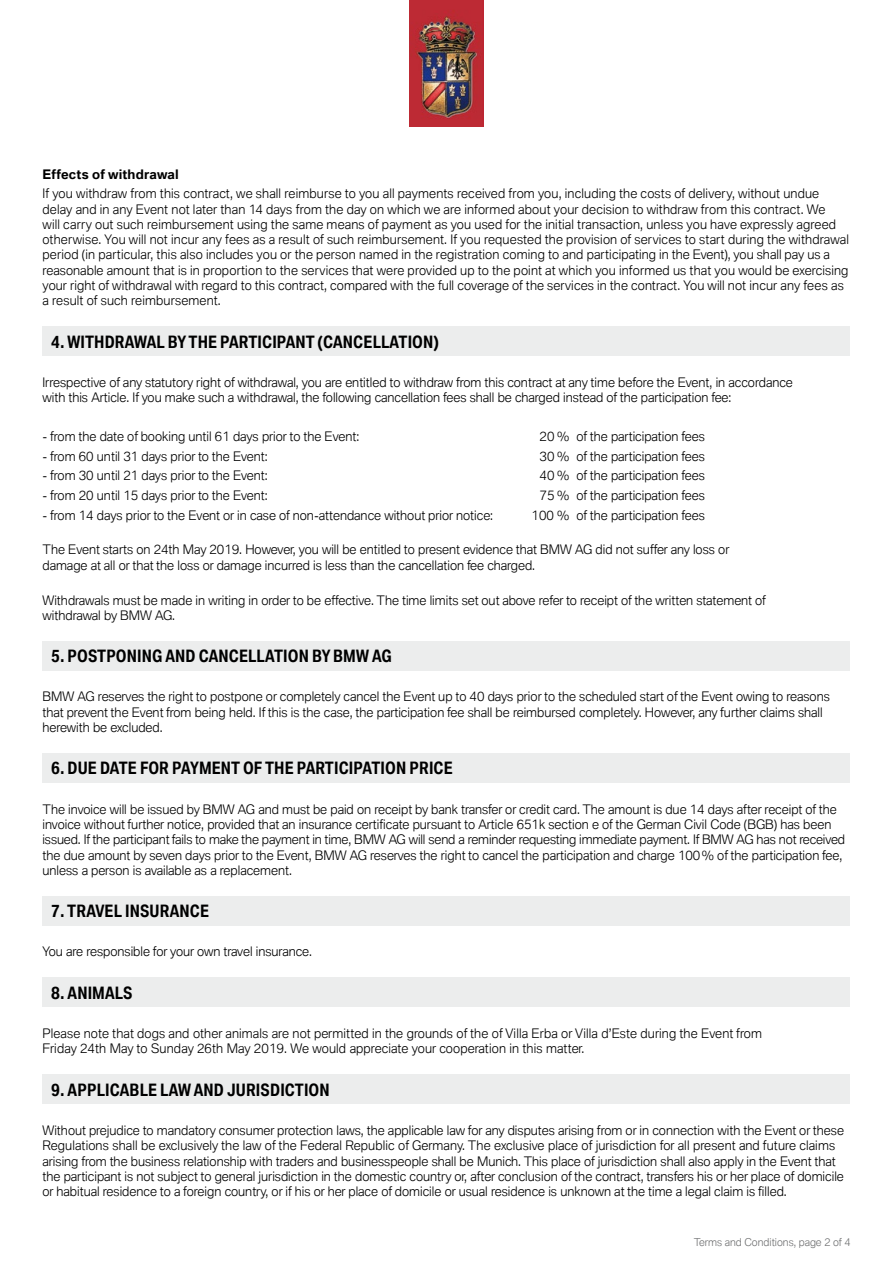
<style>
.page{position:relative;width:893px;height:1263px;background:#fff}
.page>*{position:absolute;margin:0;border:0;box-sizing:border-box;transform-origin:0 0}
.t1{font:700 16.5px "BMW Group Condensed";color:#000}
.t2{font:300 12.75px/15.3px "BMW Group";color:#000}
.t3{font:700 12.75px "BMW Group";letter-spacing:.015em;color:#000}
.t4{font:300 10.5px "BMW Group";color:#707172}
</style>
<div class="page">
<div style="left:409px;top:0;width:75px;height:126px;background:#bc2a33"></div>
<img style="left:416px;top:16px;width:62px;height:103px">
<div style="left:43px;top:327px;width:807px;height:29px;background:#eceded"></div>
<div style="left:43px;top:641px;width:807px;height:30px;background:#eceded"></div>
<div style="left:43px;top:753px;width:807px;height:30px;background:#eceded"></div>
<div style="left:43px;top:896px;width:807px;height:29px;background:#eceded"></div>
<div style="left:43px;top:978px;width:807px;height:29px;background:#eceded"></div>
<div style="left:43px;top:1074px;width:807px;height:30px;background:#eceded"></div>
<p class="t3" style="left:43px;top:166px;width:138px">Effects of withdrawal</p>
<p class="t2" style="left:43px;top:187px;width:808px">If you withdraw from this contract, we shall reimburse to you all payments received from you, including the costs of delivery, without undue delay and in any Event not later than 14 days from the day on which we are informed about your decision to withdraw from this contract. We<br>will carry out such reimbursement using the same means of payment as you used for the initial transaction, unless you have expressly agreed otherwise. You will not incur any fees as a result of such reimbursement. If you requested the provision of services to start during the withdrawal period (in particular, this also includes you or the person named in the registration coming to and participating in the Event), you shall pay us a reasonable amount that is in proportion to the services that were provided up to the point at which you informed us that you would be exercising your right of withdrawal with regard to this contract, compared with the full coverage of the services in the contract. You will not incur any fees as a result of such reimbursement.</p>
<p class="t1" style="left:51px;top:331px;width:390px">4. WITHDRAWAL BY THE PARTICIPANT (CANCELLATION)</p>
<p class="t2" style="left:43px;top:376px;width:752px">Irrespective of any statutory right of withdrawal, you are entitled to withdraw from this contract at any time before the Event, in accordance with this Article. If you make such a withdrawal, the following cancellation fees shall be charged instead of the participation fee:</p>
<p class="t2" style="left:43px;top:431px;width:318px">- from the date of booking until 61 days prior to the Event:</p>
<p class="t2" style="left:540px;top:431px;width:167px">20 % of the participation fees</p>
<p class="t2" style="left:43px;top:450px;width:227px">- from 60 until 31 days prior to the Event:</p>
<p class="t2" style="left:540px;top:450px;width:167px">30 % of the participation fees</p>
<p class="t2" style="left:43px;top:470px;width:227px">- from 30 until 21 days prior to the Event:</p>
<p class="t2" style="left:540px;top:470px;width:167px">40 % of the participation fees</p>
<p class="t2" style="left:43px;top:489px;width:227px">- from 20 until 15 days prior to the Event:</p>
<p class="t2" style="left:540px;top:489px;width:167px">75 % of the participation fees</p>
<p class="t2" style="left:43px;top:509px;width:452px">- from 14 days prior to the Event or in case of non-attendance without prior notice:</p>
<p class="t2" style="left:532px;top:509px;width:175px">100 % of the participation fees</p>
<p class="t2" style="left:43px;top:544px;width:688px">The Event starts on 24th May 2019. However, you will be entitled to present evidence that BMW AG did not suffer any loss or damage at all or that the loss or damage incurred is less than the cancellation fee charged.</p>
<p class="t2" style="left:43px;top:594px;width:725px">Withdrawals must be made in writing in order to be effective. The time limits set out above refer to receipt of the written statement of withdrawal by BMW AG.</p>
<p class="t1" style="left:51px;top:645px;width:342px">5. POSTPONING AND CANCELLATION BY BMW AG</p>
<p class="t2" style="left:43px;top:691px;width:789px">BMW AG reserves the right to postpone or completely cancel the Event up to 40 days prior to the scheduled start of the Event owing to reasons that prevent the Event from being held. If this is the case, the participation fee shall be reimbursed completely. However, any further claims shall herewith be excluded.</p>
<p class="t1" style="left:51px;top:757px;width:403px">6. DUE DATE FOR PAYMENT OF THE PARTICIPATION PRICE</p>
<p class="t2" style="left:43px;top:803px;width:804px">The invoice will be issued by BMW AG and must be paid on receipt by bank transfer or credit card. The amount is due 14 days after receipt of the invoice without further notice, provided that an insurance certificate pursuant to Article 651k section e of the German Civil Code (BGB) has been issued. If the participant fails to make the payment in time, BMW AG will send a reminder requesting immediate payment. If BMW AG has not received the due amount by seven days prior to the Event, BMW AG reserves the right to cancel the participation and charge 100% of the participation fee, unless a person is available as a replacement.</p>
<p class="t1" style="left:51px;top:900px;width:160px">7. TRAVEL INSURANCE</p>
<p class="t2" style="left:43px;top:946px;width:271px">You are responsible for your own travel insurance.</p>
<p class="t1" style="left:51px;top:982px;width:83px">8. ANIMALS</p>
<p class="t2" style="left:43px;top:1027px;width:721px">Please note that dogs and other animals are not permitted in the grounds of the of Villa Erba or Villa d’Este during the Event from<br>Friday 24th May to Sunday 26th May 2019. We would appreciate your cooperation in this matter.</p>
<p class="t1" style="left:51px;top:1078px;width:280px">9. APPLICABLE LAW AND JURISDICTION</p>
<p class="t2" style="left:43px;top:1124px;width:803px">Without prejudice to mandatory consumer protection laws, the applicable law for any disputes arising from or in connection with the Event or these Regulations shall be exclusively the law of the Federal Republic of Germany. The exclusive place of jurisdiction for all present and future claims arising from the business relationship with traders and businesspeople shall be Munich. This place of jurisdiction shall also apply in the Event that the participant is not subject to general jurisdiction in the domestic country or, after conclusion of the contract, transfers his or her place of domicile or habitual residence to a foreign country, or if his or her place of domicile or usual residence is unknown at the time a legal claim is filled.</p>
<p class="t4" style="left:694px;top:1236px;width:158px">Terms and Conditions, page 2 of 4</p>
</div>
